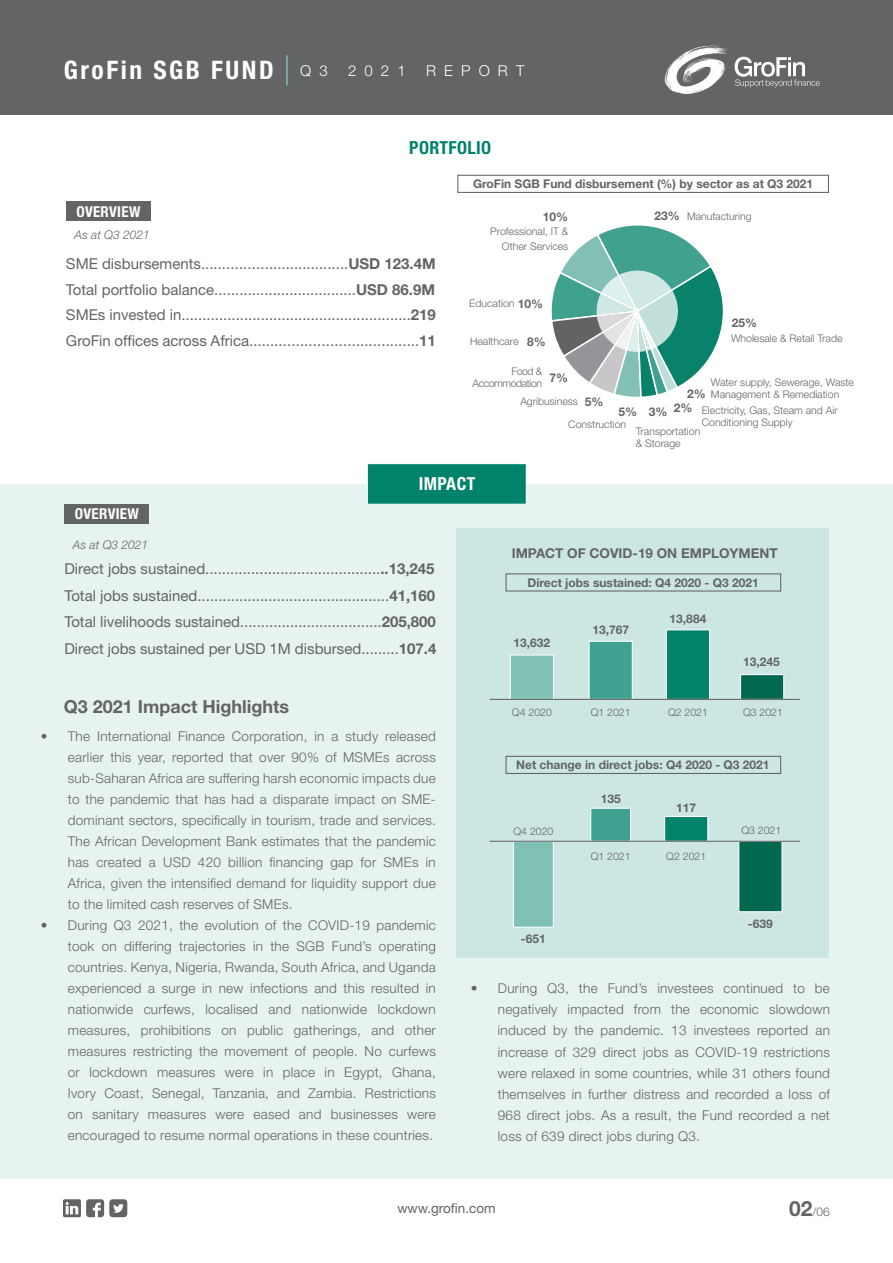
<style>
.page{position:relative;width:893px;height:1263px;background:#fff}
.page>*{position:absolute;margin:0;border:0;box-sizing:border-box;transform-origin:0 0}
.t1{font:700 condensed 25.5px "Helvetica Neue LT Std";letter-spacing:.1em;color:#fff}
.t2{font:700 18px "Helvetica Neue LT Std";color:#636466}
.t3{font:700 condensed 18px "Helvetica Neue LT Std";letter-spacing:.02em;color:#00826b}
.t4{font:700 condensed 18px "Helvetica Neue LT Std";letter-spacing:.02em;color:#fff}
.t5{font:15px/25.5px "Helvetica Neue LT Std";color:#636466;text-align:justify}
.t6{font:700 condensed 15px "Helvetica Neue LT Std";letter-spacing:.02em;color:#fff}
.t7{font:300 15px "Helvetica Neue LT Std";letter-spacing:.54em;color:#fff}
.t8{font:300 13.5px/21px "Helvetica Neue LT Std";letter-spacing:.02em;color:#636466;text-align:justify}
.t9{font:700 13.5px "Helvetica Neue LT Std";color:#636466}
.t10{font:13.5px "Helvetica Neue LT Std";color:#636466}
.t11{font:700 12px "Helvetica Neue LT Std";color:#636466}
.t12{font:italic 300 12px "Helvetica Neue LT Std";color:#636466}
.t13{font:300 12px "Helvetica Neue LT Std";color:#636466}
.t14{font:300 10.5px/12px "Helvetica Neue LT Std";color:#636466}
.t15{font:300 10.5px/12px "Helvetica Neue LT Std";letter-spacing:-.04em;color:#636466;text-align:right}
.s1{font-weight:300;font-stretch:normal;font-size:15px}
.s2{font-weight:700}
.s3{font-weight:700;font-size:12px}
.s4{font-weight:700;font-size:21px}
</style>
<div class="page">
<div style="left:0;top:0;width:893px;height:115px;background:#636466"></div>
<hr style="left:286px;top:55px;width:2px;height:30px;background:#80c1b5">
<svg style="left:664px;top:45px;width:64px;height:49px"></svg>
<svg style="left:735px;top:57px;width:85px;height:30px"></svg>
<div style="left:0;top:484px;width:893px;height:694px;background:#e6f3f0"></div>
<div style="left:457px;top:529px;width:372px;height:429px;background:#cce6e1"></div>
<svg style="left:551px;top:225px;width:172px;height:172px"></svg>
<div style="left:66px;top:201px;width:85px;height:20px;background:#636466"></div>
<div style="left:65px;top:504px;width:84px;height:20px;background:#636466"></div>
<div style="left:367px;top:463px;width:160px;height:42px;background:#00826b;border:1px solid #fff"></div>
<div style="left:666px;top:629px;width:44px;height:71px;background:#00826b;border:1px solid #fff"></div>
<div style="left:740px;top:674px;width:44px;height:26px;background:#006950;border:1px solid #fff"></div>
<div style="left:589px;top:641px;width:44px;height:59px;background:#40a190;border:1px solid #fff"></div>
<div style="left:510px;top:654px;width:44px;height:46px;background:#80c1b5;border:1px solid #fff"></div>
<hr style="left:490px;top:699px;width:310px;height:1px;background:#636466">
<div style="left:664px;top:816px;width:44px;height:26px;background:#00826b;border:1px solid #fff"></div>
<div style="left:738px;top:841px;width:44px;height:71px;background:#006950;border:1px solid #fff"></div>
<div style="left:590px;top:808px;width:41px;height:34px;background:#40a190;border:1px solid #fff"></div>
<div style="left:513px;top:841px;width:41px;height:87px;background:#80c1b5;border:1px solid #fff"></div>
<hr style="left:490px;top:841px;width:310px;height:1px;background:#636466">
<div style="left:457px;top:175px;width:372px;height:18px;border:1px solid #636466"></div>
<div style="left:505px;top:573px;width:276px;height:18px;border:1px solid #636466"></div>
<div style="left:505px;top:756px;width:276px;height:18px;border:1px solid #636466"></div>
<svg style="left:63px;top:1199px;width:64px;height:18px"></svg>
<h1 class="t1" style="left:64px;top:55px;width:265px">GroFin SGB FUND <span class="s1">Q 3</span></h1>
<p class="t7" style="left:348px;top:61px;width:59px">2021</p>
<p class="t7" style="left:426px;top:61px;width:100px">REPORT</p>
<h2 class="t3" style="left:409px;top:137px;width:83px">PORTFOLIO</h2>
<p class="t6" style="left:76px;top:202px;width:66px">OVERVIEW</p>
<p class="t12" style="left:74px;top:228px;width:77px">As at Q3 2021</p>
<p class="t5" style="left:66px;top:251px;width:371px">SME disbursements...................................<span class="s2">USD 123.4M </span>Total portfolio balance..................................<span class="s2">USD 86.9M </span>SMEs invested in.......................................................<span class="s2">219<br></span>GroFin offices across Africa........................................<span class="s2">11</span></p>
<p class="t11" style="left:473px;top:176px;width:342px">GroFin SGB Fund disbursement (%) by sector as at Q3 2021</p>
<p class="t11" style="left:543px;top:209px;width:27px">10%</p>
<p class="t14" style="left:490px;top:223px;width:79px;line-height:15px;text-align:right">Professional, IT &amp;<br>Other Services</p>
<p class="t14" style="left:469px;top:297px;width:75px">Education <span class="s3">10%</span></p>
<p class="t14" style="left:470px;top:335px;width:77px">Healthcare <span class="s3">8%</span></p>
<p class="t14" style="left:654px;top:210px;width:99px"><span class="s3">23%</span> Manufacturing</p>
<p class="t11" style="left:732px;top:316px;width:27px">25%</p>
<p class="t14" style="left:731px;top:332px;width:113px">Wholesale &amp; Retail Trade</p>
<p class="t15" style="left:472px;top:365px;width:71px">Food &amp;<br>Accommodation</p>
<p class="t11" style="left:550px;top:370px;width:20px">7%</p>
<p class="t14" style="left:711px;top:376px;width:145px">Water supply, Sewerage, Waste<br>Management &amp; Remediation</p>
<p class="t14" style="left:702px;top:404px;width:137px;text-indent:-28px"><sup>2%</sup> Electricity, Gas, Steam and Air<br>Conditioning Supply</p>
<p class="t11" style="left:687px;top:386px;width:20px">2%</p>
<p class="t14" style="left:636px;top:425px;width:66px">Transportation &amp; Storage</p>
<p class="t14" style="left:520px;top:395px;width:85px">Agribusiness <span class="s3">5%</span></p>
<p class="t11" style="left:649px;top:405px;width:20px">3%</p>
<p class="t11" style="left:619px;top:405px;width:20px">5%</p>
<p class="t14" style="left:568px;top:418px;width:59px">Construction</p>
<p class="t6" style="left:75px;top:505px;width:66px">OVERVIEW</p>
<p class="t12" style="left:73px;top:538px;width:77px">As at Q3 2021</p>
<h2 class="t4" style="left:419px;top:473px;width:58px">IMPACT</h2>
<p class="t5" style="left:64px;top:556px;width:374px;line-height:26.5px;text-align:left">Direct jobs sustained..........................................<span class="s2">..13,245<br></span>Total jobs sustained..............................................<span class="s2">41,160<br></span>Total livelihoods sustained..................................<span class="s2">205,800<br></span>Direct jobs sustained per USD 1M disbursed.........<span class="s2">107.4</span></p>
<h2 class="t2" style="left:64px;top:695px;width:227px">Q3 2021 Impact Highlights</h2>
<p class="t9" style="left:512px;top:544px;width:268px">IMPACT OF COVID-19 ON EMPLOYMENT</p>
<p class="t11" style="left:527px;top:575px;width:233px">Direct jobs sustained: Q4 2020 - Q3 2021</p>
<p class="t11" style="left:514px;top:635px;width:38px">13,632</p>
<p class="t14" style="left:512px;top:705px;width:41px">Q4 2020</p>
<p class="t11" style="left:592px;top:622px;width:38px">13,767</p>
<p class="t14" style="left:591px;top:705px;width:41px">Q1 2021</p>
<p class="t11" style="left:670px;top:612px;width:38px">13,884</p>
<p class="t11" style="left:743px;top:654px;width:38px">13,245</p>
<p class="t14" style="left:668px;top:705px;width:41px">Q2 2021</p>
<p class="t14" style="left:743px;top:705px;width:41px">Q3 2021</p>
<p class="t8" style="left:68px;top:725px;width:370px;text-indent:-27px">• The International Finance Corporation, in a study released earlier this year, reported that over 90% of MSMEs across sub-Saharan Africa are suffering harsh economic impacts due to the pandemic that has had a disparate impact on SME&shy;dominant sectors, specifically in tourism, trade and services.<br>The African Development Bank estimates that the pandemic has created a USD 420 billion financing gap for SMEs in Africa, given the intensified demand for liquidity support due to the limited cash reserves of SMEs.</p>
<p class="t8" style="left:68px;top:915px;width:370px;text-indent:-27px">• During Q3 2021, the evolution of the COVID-19 pandemic took on differing trajectories in the SGB Fund’s operating countries. Kenya, Nigeria, Rwanda, South Africa, and Uganda experienced a surge in new infections and this resulted in nationwide curfews, localised and nationwide lockdown measures, prohibitions on public gatherings, and other measures restricting the movement of people. No curfews or lockdown measures were in place in Egypt, Ghana, Ivory Coast, Senegal, Tanzania, and Zambia. Restrictions on sanitary measures were eased and businesses were encouraged to resume normal operations in these countries.</p>
<p class="t11" style="left:516px;top:757px;width:255px">Net change in direct jobs: Q4 2020 - Q3 2021</p>
<p class="t14" style="left:513px;top:825px;width:41px">Q4 2020</p>
<p class="t11" style="left:521px;top:931px;width:26px">-651</p>
<p class="t11" style="left:601px;top:792px;width:22px">135</p>
<p class="t14" style="left:591px;top:849px;width:41px">Q1 2021</p>
<p class="t11" style="left:676px;top:800px;width:22px">117</p>
<p class="t14" style="left:666px;top:849px;width:41px">Q2 2021</p>
<p class="t14" style="left:741px;top:824px;width:41px">Q3 2021</p>
<p class="t11" style="left:748px;top:916px;width:26px">-639</p>
<p class="t8" style="left:498px;top:978px;width:334px;text-indent:-27px">• During Q3, the Fund’s investees continued to be negatively impacted from the economic slowdown induced by the pandemic. 13 investees reported an increase of 329 direct jobs as COVID-19 restrictions were relaxed in some countries, while 31 others found themselves in further distress and recorded a loss of 968 direct jobs. As a result, the Fund recorded a net loss of 639 direct jobs during Q3.</p>
<p class="t10" style="left:397px;top:1200px;width:100px">www.grofin.com</p>
<p class="t13" style="left:789px;top:1204px;width:42px"><span class="s4">02</span>/06</p>
</div>
